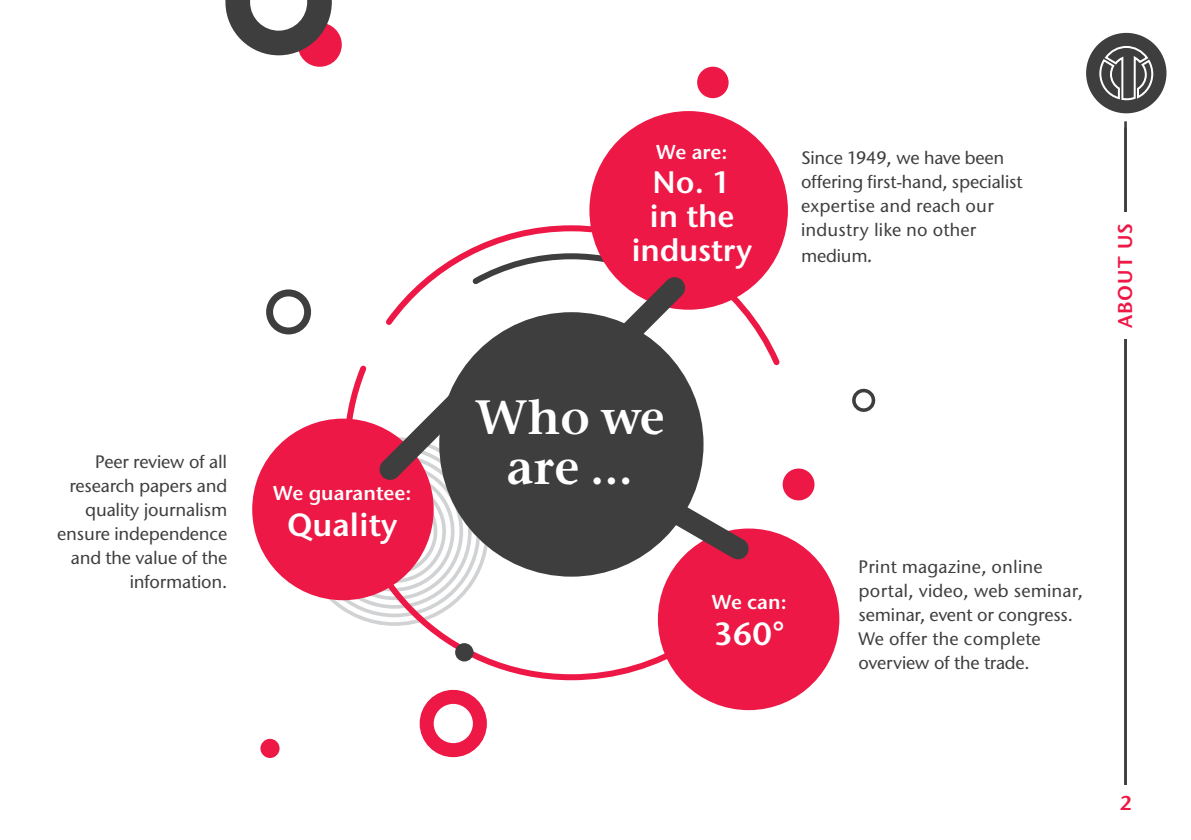
<style>
.page{position:relative;width:1191px;height:840px;background:#fff}
.page>*{position:absolute;margin:0;border:0;box-sizing:border-box;transform-origin:0 0}
.t1{font:600 48px/50px "Stone Ser ITC Std";color:#fff;text-align:center}
.t2{font:600 32px "Stone Sans ITC Std";color:#fff}
.t3{font:600 31px/34px "Stone Sans ITC Std";letter-spacing:-.01em;color:#fff;text-align:center}
.t4{font:600 20px "Stone Sans ITC Std";color:#fff}
.t5{font:600 20px "Stone Sans ITC Std";letter-spacing:.05em;color:#ed1845}
.t6{font:500 18px/24px "Stone Sans ITC Std";letter-spacing:-.01em;color:#3e3e3f}
.t7{font:500 18px/24px "Stone Sans ITC Std";letter-spacing:.01em;color:#3e3e3f}
.s1{font-family:"Stone Sans IIITC Std";font-style:italic;font-size:22px}
</style>
<div class="page">
<hr style="left:1124px;top:111px;width:2px;height:673px;background:#3e3e3f">
<svg style="left:384px;top:625px;width:300px;height:57px"></svg>
<svg style="left:468px;top:225px;width:316px;height:141px"></svg>
<svg style="left:1082px;top:29px;width:88px;height:88px;fill:#3e3e3f"></svg>
<div style="left:1078px;top:25px;width:96px;height:96px;border:8px solid #fff;border-radius:50%"></div>
<svg style="left:1098px;top:45px;width:56px;height:56px;background:#69696a"></svg>
<div style="left:252px;top:418px;width:182px;height:182px;background:#ed1845;border-radius:50%"></div>
<div style="left:260px;top:738px;width:19px;height:19px;background:#ed1845;border-radius:50%"></div>
<div style="left:782px;top:468px;width:32px;height:32px;background:#ed1845;border-radius:50%"></div>
<div style="left:697px;top:67px;width:31px;height:31px;background:#ed1845;border-radius:50%"></div>
<div style="left:298px;top:23px;width:44px;height:44px;background:#ed1845;border-radius:50%"></div>
<div style="left:266px;top:289px;width:45px;height:45px;border:7px solid #3e3e3f;border-radius:50%"></div>
<div style="left:852px;top:388px;width:23px;height:23px;border:4px solid #3e3e3f;border-radius:50%"></div>
<div style="left:420px;top:689px;width:67px;height:67px;border:14px solid #ed1845;border-radius:50%"></div>
<div style="left:455px;top:642px;width:18px;height:19px;background:#3e3e3f;border-radius:50%"></div>
<div style="left:658px;top:528px;width:181px;height:181px;background:#ed1845;border-radius:50%"></div>
<div style="left:589px;top:111px;width:199px;height:198px;background:#ed1845;border-radius:50%"></div>
<svg style="left:225px;top:0;width:107px;height:56px"></svg>
<div style="left:1109px;top:212px;width:31px;height:127px;background:#fff"></div>
<svg style="left:300px;top:250px;width:450px;height:375px"></svg>
<p class="t6" style="left:57px;top:449px;width:172px;text-align:right">Peer review of all research papers and quality journalism ensure independence and the value of the information.</p>
<p class="t4" style="left:273px;top:480px;width:140px">We guarantee:</p>
<h2 class="t2" style="left:287px;top:505px;width:112px">Quality</h2>
<p class="t4" style="left:656px;top:139px;width:73px">We are:</p>
<h3 class="t3" style="left:631px;top:164px;width:122px">No. 1<br>in the industry</h3>
<p class="t6" style="left:801px;top:145px;width:223px">Since 1949, we have been offering first-hand, specialist expertise and reach our industry like no other</p>
<p class="t6" style="left:801px;top:243px;width:74px">medium<span class="s1">.</span></p>
<h1 class="t1" style="left:475px;top:392px;width:191px">Who we are …</h1>
<p class="t4" style="left:712px;top:588px;width:76px">We can:</p>
<h2 class="t2" style="left:713px;top:613px;width:73px">360°</h2>
<p class="t7" style="left:858px;top:554px;width:226px">Print magazine, online portal, video, web seminar, seminar, event or congress.<br>We offer the complete overview of the trade.</p>
<p class="t5" style="left:1112px;top:328px;width:106px;rotate:-90deg">ABOUT US</p>
<p class="t5" style="left:1120px;top:790px;width:14px">2</p>
</div>
